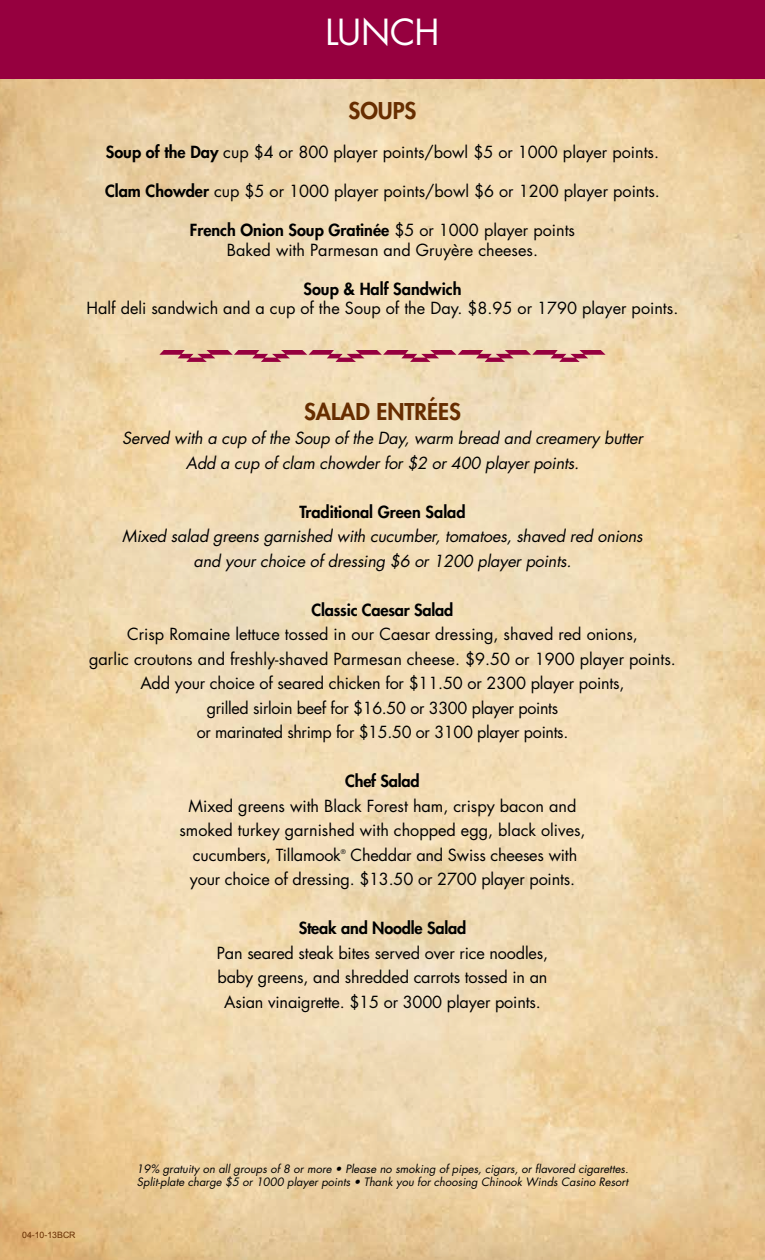
<style>
.page{position:relative;width:765px;height:1260px;background:#fff}
.page>*{position:absolute;margin:0;border:0;box-sizing:border-box;transform-origin:0 0}
.t1{font:35px "Futura";letter-spacing:-.01em;color:#fff}
.t2{font:800 22.5px "Futura";color:#672d00}
.t3{font:16.25px/24.5px "Futura";color:#000;text-align:center}
.t4{font:italic 16.25px/24.5px "Futura";letter-spacing:-.01em;color:#000;text-align:center}
.t5{font:800 16.25px "Futura";letter-spacing:-.01em;color:#000}
.t6{font:italic 11.25px/13.5px "Futura";color:#000}
.t7{font:8.75px "Arial";color:#672d00}
.t8{font:6.25px "Futura";color:#000}
.s1{font-weight:800}
</style>
<div class="page">
<img style="left:0;top:79px;width:765px;height:1181px">
<div style="left:0;top:0;width:765px;height:79px;background:#96003f"></div>
<svg style="left:159px;top:350px;width:447px;height:12px;background:#c97d82"></svg>
<h1 class="t1" style="left:325px;top:8px;width:116px">LUNCH</h1>
<h2 class="t2" style="left:349px;top:96px;width:69px">SOUPS</h2>
<p class="t3" style="left:106px;top:140px;width:555px"><span class="s1">Soup of the Day</span> cup $4 or 800 player points/bowl $5 or 1000 player points.</p>
<p class="t3" style="left:105px;top:179px;width:556px"><span class="s1">Clam Chowder</span> cup $5 or 1000 player points/bowl $6 or 1200 player points.</p>
<p class="t3" style="left:190px;top:220px;width:387px;line-height:19.5px"><span class="s1">French Onion Soup Gratinée</span> $5 or 1000 player points<br>Baked with Parmesan and Gruyère cheeses.</p>
<p class="t5" style="left:304px;top:278px;width:159px">Soup &amp; Half Sandwich</p>
<p class="t3" style="left:87px;top:296px;width:593px">Half deli sandwich and a cup of the Soup of the Day. $8.95 or 1790 player points.</p>
<h2 class="t2" style="left:304px;top:396px;width:158px">SALAD ENTRÉES</h2>
<p class="t4" style="left:122px;top:426px;width:522px">Served with a cup of the Soup of the Day, warm bread and creamery butter<br>Add a cup of clam chowder for $2 or 400 player points.</p>
<p class="t5" style="left:299px;top:501px;width:168px">Traditional Green Salad</p>
<p class="t4" style="left:122px;top:524px;width:522px">Mixed salad greens garnished with cucumber, tomatoes, shaved red onions and your choice of dressing $6 or 1200 player points.</p>
<p class="t5" style="left:311px;top:599px;width:143px">Classic Caesar Salad</p>
<p class="t3" style="left:89px;top:622px;width:588px">Crisp Romaine lettuce tossed in our Caesar dressing, shaved red onions,<br>garlic croutons and freshly-shaved Parmesan cheese. $9.50 or 1900 player points.<br>Add your choice of seared chicken for $11.50 or 2300 player points,<br>grilled sirloin beef for $16.50 or 3300 player points<br>or marinated shrimp for $15.50 or 3100 player points.</p>
<p class="t5" style="left:345px;top:770px;width:76px">Chef Salad</p>
<p class="t3" style="left:189px;top:793px;width:389px">Mixed greens with Black Forest ham, crispy bacon and</p>
<p class="t3" style="left:179px;top:818px;width:408px">smoked turkey garnished with chopped egg, black olives,</p>
<p class="t3" style="left:193px;top:842px;width:150px">cucumbers, Tillamook</p>
<p class="t8" style="left:341px;top:848px;width:6px">®</p>
<p class="t3" style="left:190px;top:842px;width:389px;text-align:right">Cheddar and Swiss cheeses with<br>your choice of dressing. $13.50 or 2700 player points.</p>
<p class="t5" style="left:299px;top:917px;width:169px">Steak and Noodle Salad</p>
<p class="t3" style="left:217px;top:940px;width:333px">Pan seared steak bites served over rice noodles, baby greens, and shredded carrots tossed in an<br>Asian vinaigrette. $15 or 3000 player points.</p>
<p class="t7" style="left:22px;top:1229px;width:55px">04-10-13BCR</p>
<p class="t6" style="left:137px;top:1162px;width:493px">19% gratuity on all groups of 8 or more • Please no smoking of pipes, cigars, or flavored cigarettes.<br>Split-plate charge $5 or 1000 player points • Thank you for choosing Chinook Winds Casino Resort</p>
</div>
